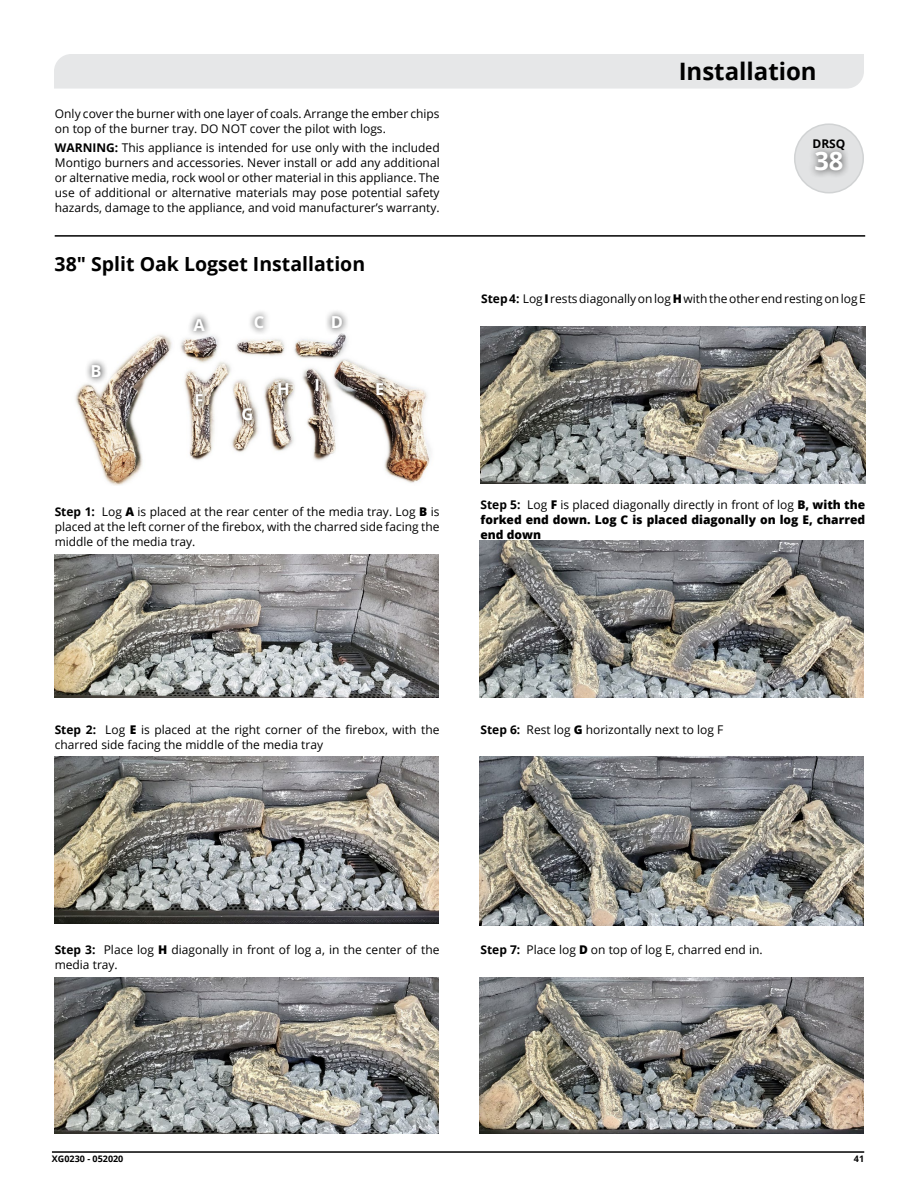
<style>
.page{position:relative;width:918px;height:1188px;background:#fff}
.page>*{position:absolute;margin:0;border:0;box-sizing:border-box;transform-origin:0 0}
.t1{font:700 25.5px "Open Sans";color:#fff}
.t2{font:700 24px "Open Sans";color:#000}
.t3{font:700 19.5px "Open Sans";color:#000}
.t4{font:700 16.5px "Open Sans";color:#fff}
.t5{font:12px/15px "Open Sans";color:#000}
.t6{font:800 12px/15px "Open Sans";color:#000;text-align:justify}
.t7{font:700 12px "Open Sans";color:#000}
.t8{font:700 9px "Open Sans";color:#000}
.s1{font-weight:700}
.s2{font-weight:800}
.s3{font-weight:400}
</style>
<div class="page">
<hr style="left:52px;top:1151px;width:812px;height:2px;background:#000">
<div style="left:54px;top:54px;width:810px;height:35px;background:#e6e7e8"></div>
<hr style="left:55px;top:235px;width:810px;height:2px;background:#000">
<img style="left:54px;top:554px;width:385px;height:144px">
<img style="left:54px;top:756px;width:385px;height:167px">
<img style="left:54px;top:977px;width:385px;height:157px">
<img style="left:479px;top:977px;width:385px;height:157px">
<img style="left:480px;top:327px;width:385px;height:157px">
<img style="left:479px;top:541px;width:385px;height:157px">
<img style="left:479px;top:756px;width:385px;height:169px">
<img style="left:75px;top:334px;width:356px;height:152px">
<svg style="left:186px;top:314px;width:26px;height:24px"></svg>
<svg style="left:84px;top:358px;width:24px;height:27px"></svg>
<svg style="left:325px;top:311px;width:25px;height:25px"></svg>
<svg style="left:369px;top:376px;width:22px;height:27px"></svg>
<svg style="left:188px;top:387px;width:22px;height:26px"></svg>
<svg style="left:235px;top:401px;width:24px;height:27px"></svg>
<svg style="left:271px;top:377px;width:25px;height:26px"></svg>
<svg style="left:308px;top:372px;width:18px;height:26px"></svg>
<svg style="left:247px;top:311px;width:24px;height:25px"></svg>
<div style="left:795px;top:124px;width:68px;height:69px;background:#e2e3e4;border-radius:50%"></div>
<div style="left:794px;top:123px;width:70px;height:70px;border:2px solid #d1d3d4;border-radius:50%"></div>
<div style="left:807px;top:144px;width:43px;height:35px;background:#000;opacity:.75"></div>
<p class="t5" style="left:55px;top:106px;width:386px">Only cover the burner with one layer of coals. Arrange the ember chips on top of the burner tray. DO NOT cover the pilot with logs.</p>
<p class="t5" style="left:55px;top:140px;width:386px;text-align:justify"><span class="s1">WARNING:</span> This appliance is intended for use only with the included Montigo burners and accessories. Never install or add any additional or alternative media, rock wool or other material in this appliance. The use of additional or alternative materials may pose potential safety hazards, damage to the appliance, and void manufacturer’s warranty.</p>
<h3 class="t3" style="left:55px;top:251px;width:312px">38" Split Oak Logset Installation</h3>
<h3 class="t4" style="left:91px;top:359px;width:13px">B</h3>
<h3 class="t4" style="left:193px;top:313px;width:13px">A</h3>
<h3 class="t4" style="left:195px;top:389px;width:11px">F</h3>
<h3 class="t4" style="left:254px;top:310px;width:12px">C</h3>
<h3 class="t4" style="left:331px;top:310px;width:14px">D</h3>
<h3 class="t4" style="left:241px;top:402px;width:13px">G</h3>
<h3 class="t4" style="left:277px;top:378px;width:14px">H</h3>
<h3 class="t4" style="left:315px;top:373px;width:7px">I</h3>
<h3 class="t4" style="left:375px;top:378px;width:11px">E</h3>
<h2 class="t2" style="left:679px;top:55px;width:140px">Installation</h2>
<p class="t7" style="left:813px;top:135px;width:34px">DRSQ</p>
<h1 class="t1" style="left:814px;top:143px;width:31px">38</h1>
<p class="t5" style="left:481px;top:291px;width:386px"><span class="s1">Step 4:</span> Log <span class="s2">I</span> rests diagonally on log <span class="s2">H</span> with the other end resting on log E</p>
<p class="t5" style="left:55px;top:504px;width:386px;text-align:justify"><span class="s1">Step 1:</span> Log <span class="s2">A</span> is placed at the rear center of the media tray. Log <span class="s2">B</span> is placed at the left corner of the firebox, with the charred side facing the middle of the media tray.</p>
<p class="t6" style="left:480px;top:497px;width:386px"><span class="s1">Step 5:</span> <span class="s3">Log</span> F <span class="s3">is placed diagonally directly in front of log</span> B, with the forked end down. Log C is placed diagonally on log E, charred end down</p>
<p class="t5" style="left:55px;top:722px;width:386px"><span class="s1">Step 2:</span> Log <span class="s2">E</span> is placed at the right corner of the firebox, with the charred side facing the middle of the media tray</p>
<p class="t5" style="left:480px;top:722px;width:244px"><span class="s1">Step 6:</span> Rest log <span class="s2">G</span> horizontally next to log F</p>
<p class="t5" style="left:55px;top:941px;width:386px"><span class="s1">Step 3:</span> Place log <span class="s2">H</span> diagonally in front of log a, in the center of the media tray.</p>
<p class="t5" style="left:480px;top:941px;width:284px"><span class="s1">Step 7:</span> Place log <span class="s2">D</span> on top of log E, charred end in.</p>
<p class="t8" style="left:52px;top:1152px;width:73px">XG0230 - 052020</p>
<p class="t8" style="left:854px;top:1152px;width:12px">41</p>
</div>
